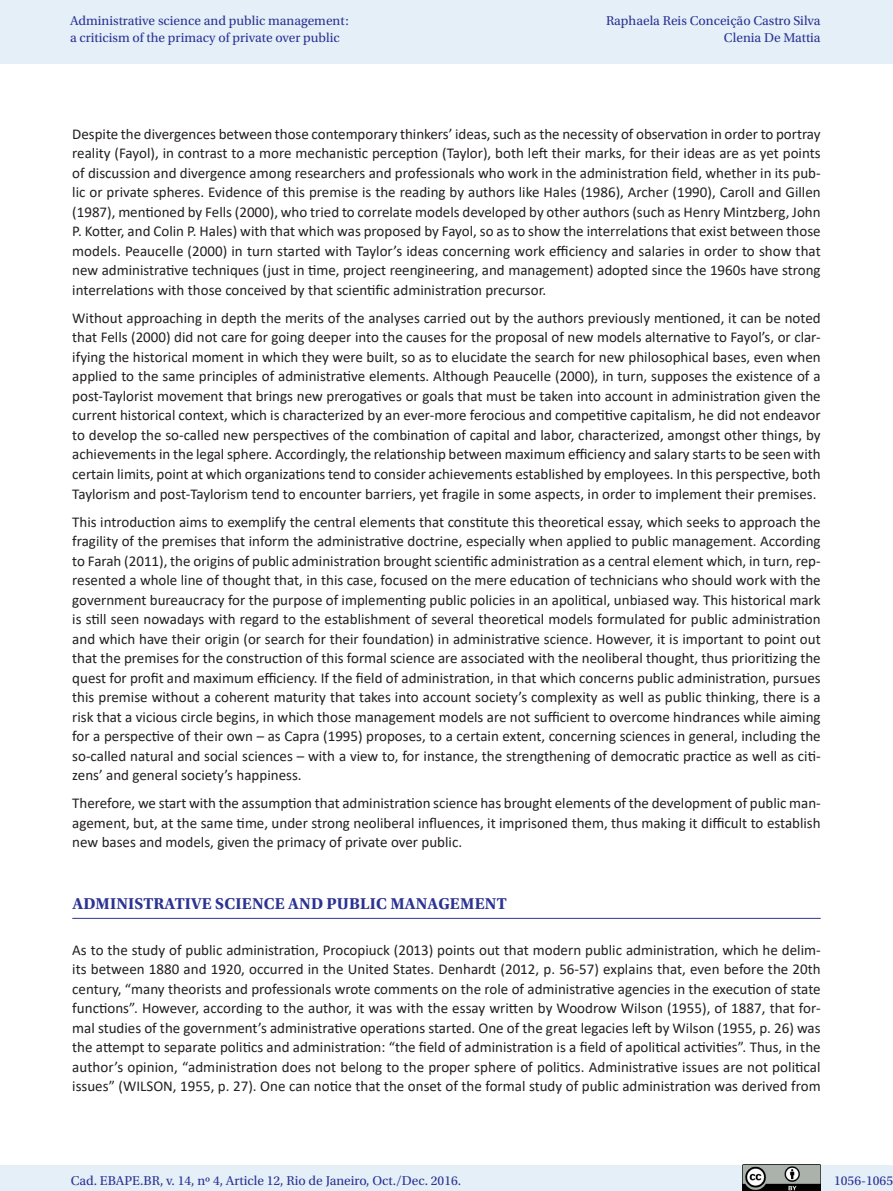
<style>
.page{position:relative;width:893px;height:1191px;background:#fff}
.page>*{position:absolute;margin:0;border:0;box-sizing:border-box;transform-origin:0 0}
._07_1_sub_1{font:700 16.5px "Utopia Std";letter-spacing:.01em;color:#2b3393}
._06_0_texto{font:15px/19.5px "Calibri";color:#231f20;text-align:justify}
.t1{font:13.5px/16.5px "Utopia Std";color:#2b3393}
</style>
<div class="page">
<div style="left:0;top:1164px;width:893px;height:26px;background:#e4eff8"></div>
<img style="left:743px;top:1164px;width:78px;height:27px">
<div style="left:0;top:0;width:893px;height:64px;background:#e4eff8"></div>
<hr style="left:72px;top:918px;width:749px;height:1px;background:#2b3393">
<p class="t1" style="left:70px;top:13px;width:280px">Administrative science and public management: a criticism of the primacy of private over public</p>
<p class="t1" style="left:606px;top:13px;width:216px;text-align:right">Raphaela Reis Conceição Castro Silva<br>Clenia De Mattia</p>
<p class="_06_0_texto" style="left:72px;top:124px;width:750px">Despite the divergences between those contemporary thinkers’ ideas, such as the necessity of observation in order to portray reality (Fayol), in contrast to a more mechanistic perception (Taylor), both left their marks, for their ideas are as yet points of discussion and divergence among researchers and professionals who work in the administration field, whether in its pub&shy;lic or private spheres. Evidence of this premise is the reading by authors like Hales (1986), Archer (1990), Caroll and Gillen (1987), mentioned by Fells (2000), who tried to correlate models developed by other authors (such as Henry Mintzberg, John P. Kotter, and Colin P. Hales) with that which was proposed by Fayol, so as to show the interrelations that exist between those models. Peaucelle (2000) in turn started with Taylor’s ideas concerning work efficiency and salaries in order to show that new administrative techniques (just in time, project reengineering, and management) adopted since the 1960s have strong interrelations with those conceived by that scientific administration precursor.</p>
<p class="_06_0_texto" style="left:72px;top:308px;width:750px">Without approaching in depth the merits of the analyses carried out by the authors previously mentioned, it can be noted that Fells (2000) did not care for going deeper into the causes for the proposal of new models alternative to Fayol’s, or clar&shy;ifying the historical moment in which they were built, so as to elucidate the search for new philosophical bases, even when applied to the same principles of administrative elements. Although Peaucelle (2000), in turn, supposes the existence of a post-Taylorist movement that brings new prerogatives or goals that must be taken into account in administration given the current historical context, which is characterized by an ever-more ferocious and competitive capitalism, he did not endeavor to develop the so-called new perspectives of the combination of capital and labor, characterized, amongst other things, by achievements in the legal sphere. Accordingly, the relationship between maximum efficiency and salary starts to be seen with certain limits, point at which organizations tend to consider achievements established by employees. In this perspective, both Taylorism and post-Taylorism tend to encounter barriers, yet fragile in some aspects, in order to implement their premises.</p>
<p class="_06_0_texto" style="left:72px;top:511px;width:750px">This introduction aims to exemplify the central elements that constitute this theoretical essay, which seeks to approach the fragility of the premises that inform the administrative doctrine, especially when applied to public management. According to Farah (2011), the origins of public administration brought scientific administration as a central element which, in turn, rep&shy;resented a whole line of thought that, in this case, focused on the mere education of technicians who should work with the government bureaucracy for the purpose of implementing public policies in an apolitical, unbiased way. This historical mark is still seen nowadays with regard to the establishment of several theoretical models formulated for public administration and which have their origin (or search for their foundation) in administrative science. However, it is important to point out that the premises for the construction of this formal science are associated with the neoliberal thought, thus prioritizing the quest for profit and maximum efficiency. If the field of administration, in that which concerns public administration, pursues this premise without a coherent maturity that takes into account society’s complexity as well as public thinking, there is a risk that a vicious circle begins, in which those management models are not sufficient to overcome hindrances while aiming for a perspective of their own – as Capra (1995) proposes, to a certain extent, concerning sciences in general, including the so-called natural and social sciences – with a view to, for instance, the strengthening of democratic practice as well as citi&shy;zens’ and general society’s happiness.</p>
<p class="_06_0_texto" style="left:72px;top:793px;width:750px">Therefore, we start with the assumption that administration science has brought elements of the development of public man&shy;agement, but, at the same time, under strong neoliberal influences, it imprisoned them, thus making it difficult to establish new bases and models, given the primacy of private over public.</p>
<p class="_07_1_sub_1" style="left:72px;top:894px;width:436px">ADMINISTRATIVE SCIENCE AND PUBLIC MANAGEMENT</p>
<p class="_06_0_texto" style="left:72px;top:939px;width:750px">As to the study of public administration, Procopiuck (2013) points out that modern public administration, which he delim&shy;its between 1880 and 1920, occurred in the United States. Denhardt (2012, p. 56-57) explains that, even before the 20th century, “many theorists and professionals wrote comments on the role of administrative agencies in the execution of state functions”. However, according to the author, it was with the essay written by Woodrow Wilson (1955), of 1887, that for&shy;mal studies of the government’s administrative operations started. One of the great legacies left by Wilson (1955, p. 26) was the attempt to separate politics and administration: “the field of administration is a field of apolitical activities”. Thus, in the author’s opinion, “administration does not belong to the proper sphere of politics. Administrative issues are not political issues” (WILSON, 1955, p. 27). One can notice that the onset of the formal study of public administration was derived from</p>
<p class="t1" style="left:71px;top:1172px;width:392px">Cad. EBAPE.BR, v. 14, nº 4, Article 12, Rio de Janeiro, Oct./Dec. 2016.</p>
<p class="t1" style="left:834px;top:1172px;width:60px">1056-1065</p>
</div>
